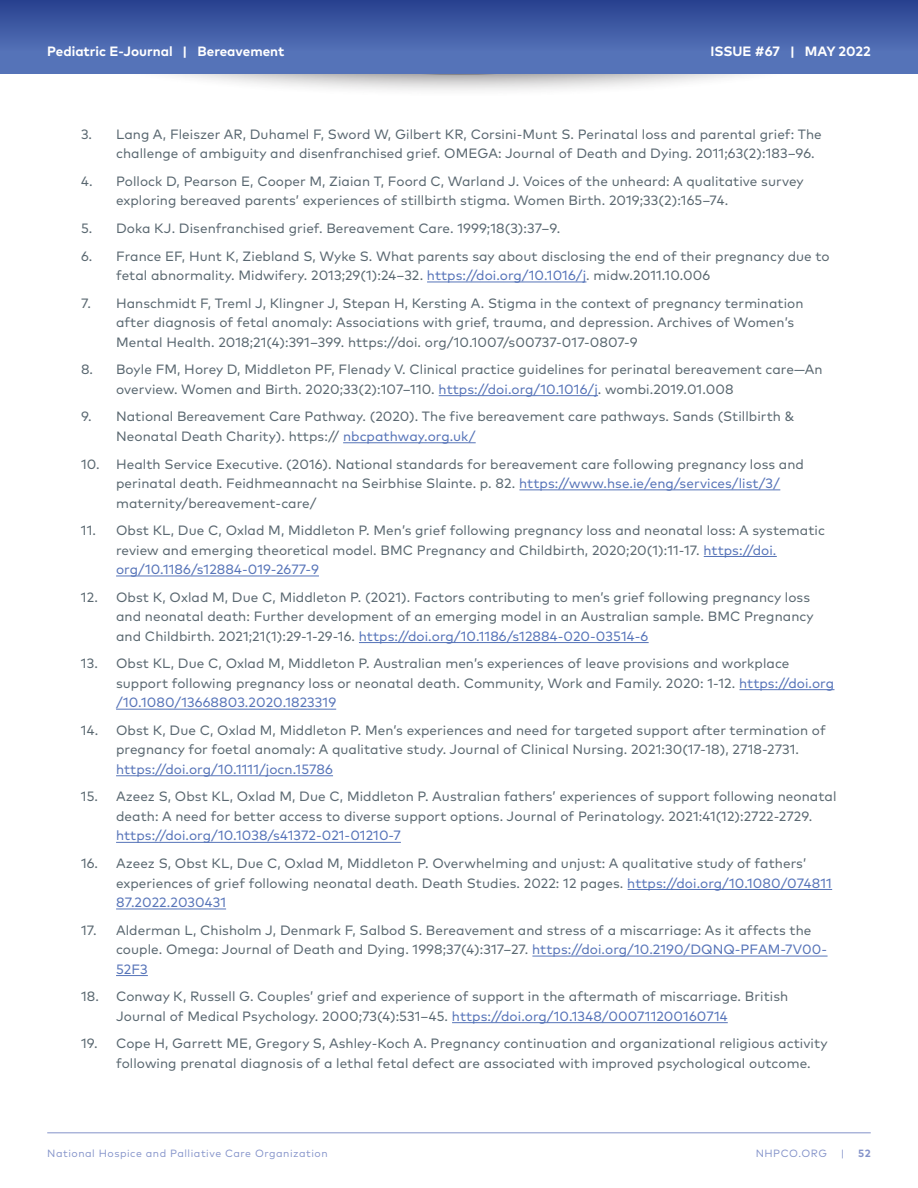
<style>
.page{position:relative;width:918px;height:1188px;background:#fff}
.page>*{position:absolute;margin:0;border:0;box-sizing:border-box;transform-origin:0 0}
.t1{font:13.5px/19.5px "Mark Pro";letter-spacing:.005em;color:#596770}
.t2{font:13.5px "Mark Pro";letter-spacing:.005em;color:#5573b8}
.t3{font:700 13.5px "Mark Pro";color:#fff}
.t4{font:10.5px "Mark Pro";letter-spacing:.05em;color:#8392c9}
.t5{font:700 10.5px "Mark Pro";color:#8392c9}
.s1{color:#5573b8}
</style>
<div class="page">
<div style="left:60px;top:0;width:798px;height:97px;background:#231f20;opacity:.75"></div>
<div style="left:0;top:0;width:918px;height:74px;background:#5573b8"></div>
<div style="left:0;top:0;width:918px;height:51px;background:linear-gradient(to bottom,#28408e,#5371b7)"></div>
<hr style="left:47px;top:1133px;width:824px;height:1px;background:#8392c9">
<hr style="left:427px;top:282px;width:159px;height:1px;background:#5573b8">
<hr style="left:439px;top:395px;width:159px;height:1px;background:#5573b8">
<hr style="left:343px;top:442px;width:133px;height:1px;background:#5573b8">
<hr style="left:519px;top:489px;width:261px;height:1px;background:#5573b8">
<hr style="left:704px;top:556px;width:73px;height:1px;background:#5573b8">
<hr style="left:116px;top:576px;width:203px;height:1px;background:#5573b8">
<hr style="left:359px;top:642px;width:290px;height:1px;background:#5573b8">
<hr style="left:739px;top:689px;width:95px;height:1px;background:#5573b8">
<hr style="left:116px;top:709px;width:220px;height:1px;background:#5573b8">
<hr style="left:116px;top:775px;width:217px;height:1px;background:#5573b8">
<hr style="left:116px;top:842px;width:285px;height:1px;background:#5573b8">
<hr style="left:628px;top:889px;width:204px;height:1px;background:#5573b8">
<hr style="left:116px;top:909px;width:110px;height:1px;background:#5573b8">
<hr style="left:532px;top:956px;width:296px;height:1px;background:#5573b8">
<hr style="left:116px;top:975px;width:32px;height:1px;background:#5573b8">
<hr style="left:452px;top:1022px;width:276px;height:1px;background:#5573b8">
<p class="t3" style="left:47px;top:41px;width:239px">Pediatric E-Journal | Bereavement</p>
<p class="t3" style="left:710px;top:41px;width:162px">ISSUE #67 | MAY 2022</p>
<p class="t1" style="left:116px;top:123px;width:707px;text-indent:-35px">3. Lang A, Fleiszer AR, Duhamel F, Sword W, Gilbert KR, Corsini-Munt S. Perinatal loss and parental grief: The challenge of ambiguity and disenfranchised grief. OMEGA: Journal of Death and Dying. 2011;63(2):183–96.</p>
<p class="t1" style="left:116px;top:170px;width:689px;text-indent:-35px">4. Pollock D, Pearson E, Cooper M, Ziaian T, Foord C, Warland J. Voices of the unheard: A qualitative survey exploring bereaved parents’ experiences of stillbirth stigma. Women Birth. 2019;33(2):165–74.</p>
<p class="t1" style="left:81px;top:217px;width:481px">5. Doka KJ. Disenfranchised grief. Bereavement Care. 1999;18(3):37–9.</p>
<p class="t1" style="left:116px;top:245px;width:715px;text-indent:-35px">6. France EF, Hunt K, Ziebland S, Wyke S. What parents say about disclosing the end of their pregnancy due to fetal abnormality. Midwifery. 2013;29(1):24–32. <span class="s1">https://doi.org/10.1016/j</span>. midw.2011.10.006</p>
<p class="t1" style="left:116px;top:292px;width:689px;text-indent:-35px">7. Hanschmidt F, Treml J, Klingner J, Stepan H, Kersting A. Stigma in the context of pregnancy termination after diagnosis of fetal anomaly: Associations with grief, trauma, and depression. Archives of Women’s<br>Mental Health. 2018;21(4):391–399. https://doi. org/10.1007/s00737-017-0807-9</p>
<p class="t1" style="left:116px;top:359px;width:708px;text-indent:-35px">8. Boyle FM, Horey D, Middleton PF, Flenady V. Clinical practice guidelines for perinatal bereavement care—An overview. Women and Birth. 2020;33(2):107–110. <span class="s1">https://doi.org/10.1016/j</span>. wombi.2019.01.008</p>
<p class="t1" style="left:116px;top:406px;width:680px;text-indent:-35px">9. National Bereavement Care Pathway. (2020). The five bereavement care pathways. Sands (Stillbirth &amp;<br>Neonatal Death Charity). https:// <span class="s1">nbcpathway.org.uk/</span></p>
<p class="t1" style="left:116px;top:453px;width:689px;text-indent:-35px">10. Health Service Executive. (2016). National standards for bereavement care following pregnancy loss and perinatal death. Feidhmeannacht na Seirbhise Slainte. p. 82. <span class="s1">https://www.hse.ie/eng/services/list/3/ </span>maternity/bereavement-care/</p>
<p class="t1" style="left:116px;top:520px;width:710px;text-indent:-35px">11. Obst KL, Due C, Oxlad M, Middleton P. Men’s grief following pregnancy loss and neonatal loss: A systematic review and emerging theoretical model. BMC Pregnancy and Childbirth, 2020;20(1):11-17. <span class="s1">https://doi. org/10.1186/s12884-019-2677-9</span></p>
<p class="t1" style="left:116px;top:586px;width:699px;text-indent:-35px">12. Obst K, Oxlad M, Due C, Middleton P. (2021). Factors contributing to men’s grief following pregnancy loss and neonatal death: Further development of an emerging model in an Australian sample. BMC Pregnancy and Childbirth. 2021;21(1):29-1-29-16. <span class="s1">https://doi.org/10.1186/s12884-020-03514-6</span></p>
<p class="t1" style="left:116px;top:653px;width:720px;text-indent:-35px">13. Obst KL, Due C, Oxlad M, Middleton P. Australian men’s experiences of leave provisions and workplace support following pregnancy loss or neonatal death. Community, Work and Family. 2020: 1-12. <span class="s1">https://doi.org /10.1080/13668803.2020.1823319</span></p>
<p class="t1" style="left:116px;top:719px;width:711px;text-indent:-35px">14. Obst K, Due C, Oxlad M, Middleton P. Men’s experiences and need for targeted support after termination of pregnancy for foetal anomaly: A qualitative study. Journal of Clinical Nursing. 2021:30(17-18), 2718-2731.</p>
<p class="t2" style="left:116px;top:759px;width:218px">https://doi.org/10.1111/jocn.15786</p>
<p class="t1" style="left:116px;top:786px;width:722px;text-indent:-35px">15. Azeez S, Obst KL, Oxlad M, Due C, Middleton P. Australian fathers’ experiences of support following neonatal death: A need for better access to diverse support options. Journal of Perinatology. 2021:41(12):2722-2729.</p>
<p class="t2" style="left:116px;top:826px;width:286px">https://doi.org/10.1038/s41372-021-01210-7</p>
<p class="t1" style="left:116px;top:852px;width:717px;text-indent:-35px">16. Azeez S, Obst KL, Due C, Oxlad M, Middleton P. Overwhelming and unjust: A qualitative study of fathers’ experiences of grief following neonatal death. Death Studies. 2022: 12 pages. <span class="s1">https://doi.org/10.1080/074811<br>87.2022.2030431</span></p>
<p class="t1" style="left:116px;top:919px;width:713px;text-indent:-35px">17. Alderman L, Chisholm J, Denmark F, Salbod S. Bereavement and stress of a miscarriage: As it affects the couple. Omega: Journal of Death and Dying. 1998;37(4):317–27. <span class="s1">https://doi.org/10.2190/DQNQ-PFAM-7V00-<br>52F3</span></p>
<p class="t1" style="left:116px;top:986px;width:674px;text-indent:-35px">18. Conway K, Russell G. Couples’ grief and experience of support in the aftermath of miscarriage. British<br>Journal of Medical Psychology. 2000;73(4):531–45. <span class="s1">https://doi.org/10.1348/000711200160714</span></p>
<p class="t1" style="left:116px;top:1033px;width:713px;text-indent:-35px">19. Cope H, Garrett ME, Gregory S, Ashley-Koch A. Pregnancy continuation and organizational religious activity following prenatal diagnosis of a lethal fetal defect are associated with improved psychological outcome.</p>
<p class="t4" style="left:47px;top:1145px;width:282px">National Hospice and Palliative Care Organization</p>
<p class="t4" style="left:756px;top:1145px;width:73px">NHPCO.ORG</p>
<p class="t4" style="left:841px;top:1145px;width:5px">|</p>
<p class="t5" style="left:858px;top:1145px;width:14px">52</p>
</div>
